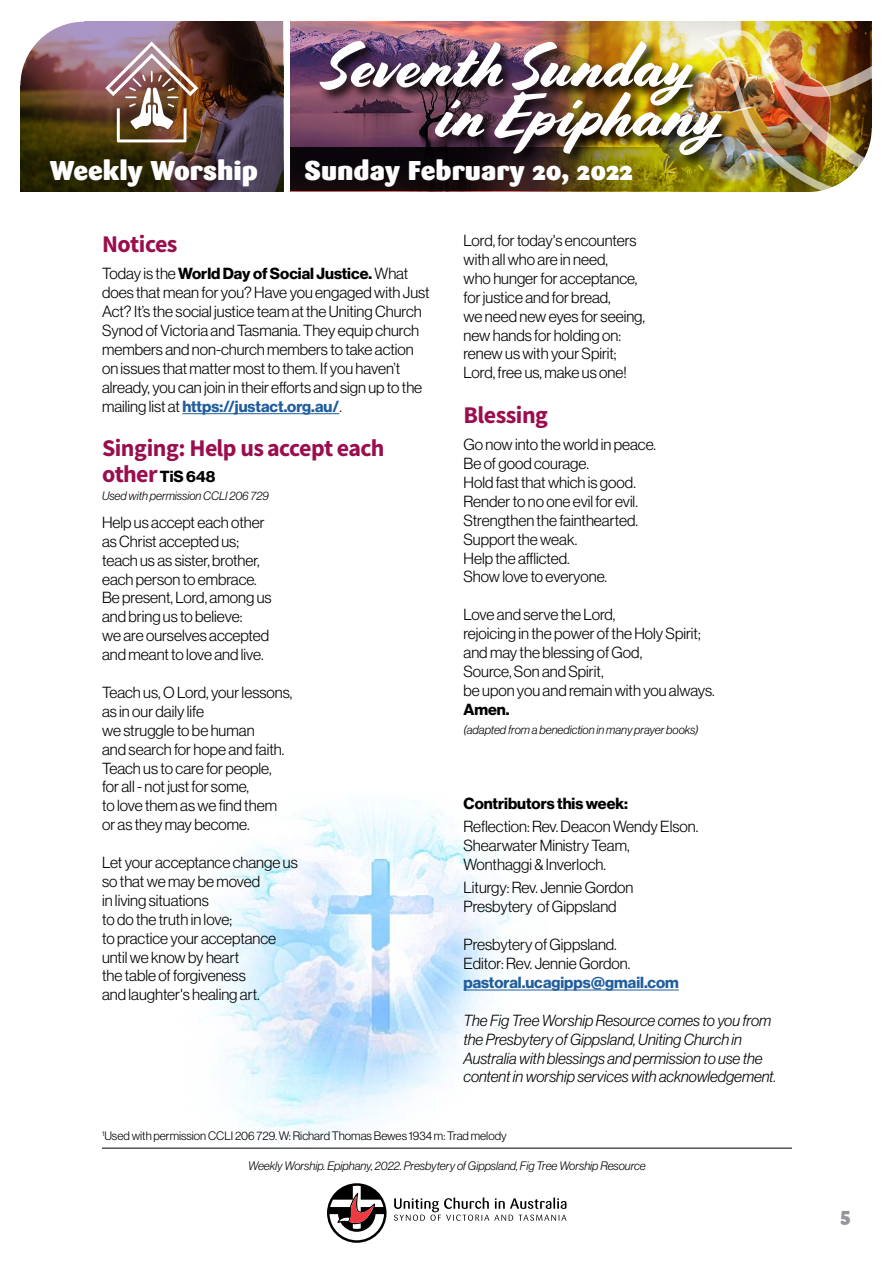
<style>
.page{position:relative;width:893px;height:1263px;background:#fff}
.page>*{position:absolute;margin:0;border:0;box-sizing:border-box;transform-origin:0 0}
.t1{font:63px/49.5px "Cortado";letter-spacing:-.01em;color:#fff}
.t2{font:900 27px "Sari";color:#fff}
.t3{font:24px "Source Sans Variable";letter-spacing:-.02em;color:#9b0e4e}
.t4{font:900 19.5px "Sari";color:#939598}
.t5{font:15.75px/18.9px "N Haas Grotesk DS Pro 45 Lt";color:#000}
.t6{font:15.75px/18.9px "N Haas Grotesk DS Pro 46 Lt It";color:#000}
.t7{font:15.75px "N Haas Grotesk DS Pro 75 Bd";color:#000}
.t8{font:15.75px "N Haas Grotesk DS Pro 75 Bd";color:#215e9e}
.t9{font:12px "N Haas Grotesk DS Pro 46 Lt It";color:#000}
.t10{font:12px "N Haas Grotesk DS Pro 45 Lt";color:#000}
.s1{font-family:"N Haas Grotesk DS Pro 45 Lt"}
.s2{font-family:"N Haas Grotesk DS Pro 45 Lt";color:#000}
.s3{font-family:"Source Sans Variable";font-size:24px;color:#9b0e4e}
</style>
<div class="page">
<img style="left:102px;top:808px;width:446px;height:340px">
<svg style="left:394px;top:1197px;width:172px;height:24px"></svg>
<svg style="left:327px;top:1183px;width:60px;height:60px"></svg>
<hr style="left:102px;top:1148px;width:690px;height:1px;background:#000">
<img style="left:290px;top:21px;width:239px;height:127px">
<img style="left:21px;top:21px;width:262px;height:170px">
<img style="left:105px;top:42px;width:93px;height:100px">
<svg style="left:20px;top:21px;width:64px;height:64px"></svg>
<img style="left:529px;top:21px;width:174px;height:17px">
<svg style="left:290px;top:148px;width:413px;height:43px;background:#392c0c"></svg>
<img style="left:703px;top:21px;width:169px;height:171px">
<div style="left:317px;top:38px;width:419px;height:132px;background:#000;opacity:.88"></div>
<hr style="left:182px;top:413px;width:157px;height:1px;background:#215e9e">
<hr style="left:463px;top:990px;width:216px;height:1px;background:#215e9e">
<h1 class="t1" style="left:435px;top:43px;width:289px;text-indent:-113px">Seventh Sunday in Epiphany</h1>
<h2 class="t2" style="left:50px;top:154px;width:210px">Weekly Worship</h2>
<h2 class="t2" style="left:304px;top:154px;width:330px">Sunday February 20, 2022</h2>
<h3 class="t3" style="left:102px;top:229px;width:77px">Notices</h3>
<p class="t7" style="left:102px;top:265px;width:308px"><span class="s1">Today is the</span> World Day of Social Justice. <span class="s1">What</span></p>
<p class="t5" style="left:102px;top:283px;width:329px">does that mean for you? Have you engaged with Just Act? It’s the social justice team at the Uniting Church Synod of Victoria and Tasmania. They equip church members and non-church members to take action on issues that matter most to them. If you haven’t already, you can join in their efforts and sign up to the</p>
<p class="t8" style="left:102px;top:397px;width:241px"><span class="s2">mailing list at</span> https://justact.org.au/<span class="s2">.</span></p>
<h3 class="t3" style="left:102px;top:433px;width:284px">Singing: Help us accept each</h3>
<p class="t7" style="left:102px;top:467px;width:115px"><span class="s3">other</span> TiS 648</p>
<p class="t9" style="left:102px;top:489px;width:168px">Used with permission CCLI 206 729</p>
<p class="t5" style="left:102px;top:513px;width:171px">Help us accept each other as Christ accepted us; teach us as sister, brother, each person to embrace.<br>Be present, Lord, among us and bring us to believe:<br>we are ourselves accepted and meant to love and live.</p>
<p class="t5" style="left:102px;top:683px;width:192px">Teach us, O Lord, your lessons, as in our daily life<br>we struggle to be human<br>and search for hope and faith.<br>Teach us to care for people, for all - not just for some,<br>to love them as we find them or as they may become.</p>
<p class="t5" style="left:102px;top:853px;width:197px">Let your acceptance change us so that we may be moved<br>in living situations<br>to do the truth in love;<br>to practice your acceptance until we know by heart<br>the table of forgiveness<br>and laughter's healing art.</p>
<p class="t5" style="left:463px;top:231px;width:183px">Lord, for today's encounters with all who are in need,<br>who hunger for acceptance, for justice and for bread,<br>we need new eyes for seeing, new hands for holding on: renew us with your Spirit;<br>Lord, free us, make us one!</p>
<h3 class="t3" style="left:463px;top:400px;width:86px">Blessing</h3>
<p class="t5" style="left:463px;top:435px;width:194px">Go now into the world in peace.<br>Be of good courage.<br>Hold fast that which is good.<br>Render to no one evil for evil.<br>Strengthen the fainthearted.<br>Support the weak.<br>Help the afflicted.<br>Show love to everyone.</p>
<p class="t5" style="left:463px;top:605px;width:253px">Love and serve the Lord,<br>rejoicing in the power of the Holy Spirit; and may the blessing of God,<br>Source, Son and Spirit,<br>be upon you and remain with you always.</p>
<p class="t7" style="left:463px;top:700px;width:48px">Amen.</p>
<p class="t9" style="left:463px;top:723px;width:237px">(adapted from a benediction in many prayer books)</p>
<p class="t7" style="left:463px;top:794px;width:166px">Contributors this week:</p>
<p class="t5" style="left:463px;top:817px;width:236px">Reflection: Rev. Deacon Wendy Elson.<br>Shearwater Ministry Team,<br>Wonthaggi &amp; Inverloch.</p>
<p class="t5" style="left:463px;top:878px;width:171px">Liturgy: Rev. Jennie Gordon<br>Presbytery of Gippsland</p>
<p class="t5" style="left:463px;top:935px;width:168px">Presbytery of Gippsland.<br>Editor: Rev. Jennie Gordon.</p>
<p class="t8" style="left:463px;top:973px;width:217px">pastoral.ucagipps@gmail.com</p>
<p class="t6" style="left:463px;top:1011px;width:314px">The Fig Tree Worship Resource comes to you from the Presbytery of Gippsland, Uniting Church in Australia with blessings and permission to use the content in worship services with acknowledgement.</p>
<p class="t10" style="left:102px;top:1129px;width:406px"><sup>1</sup>Used with permission CCLI 206 729. W: Richard Thomas Bewes 1934 m: Trad melody</p>
<p class="t9" style="left:248px;top:1159px;width:399px">Weekly Worship. Epiphany, 2022. Presbytery of Gippsland, Fig Tree Worship Resource</p>
<p class="t4" style="left:840px;top:1202px;width:11px">5</p>
</div>
